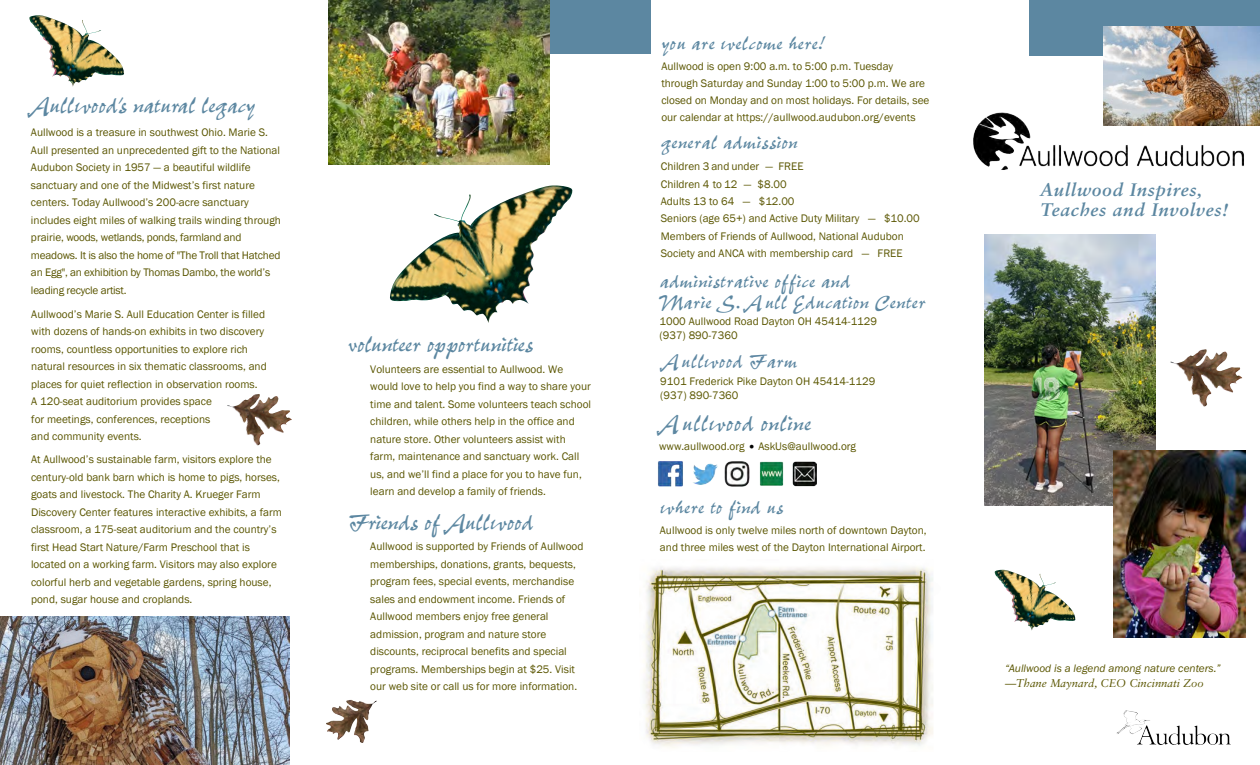
<style>
.page{position:relative;width:1260px;height:765px;background:#fff}
.page>*{position:absolute;margin:0;border:0;box-sizing:border-box;transform-origin:0 0}
.t1{font:26.25px "Pepita";letter-spacing:-.02em;color:#5c87a1}
.t2{font:26.25px "Pepita";color:#5c87a1}
.t3{font:22.5px "Pepita";color:#5c87a1}
.t4{font:22.5px "Pepita";color:#5e87a2}
.t5{font:italic 700 18.12px/19.2px "Sabon";letter-spacing:.04em;color:#5c87a1}
.t6{font:15px "Arial";color:#000}
.t7{font:11.25px/17.5px "Franklin Gothic";color:#5a5500}
.t8{font:11.25px/17.4px "Franklin Gothic";color:#5a5500}
.t9{font:11.25px/14px "Franklin Gothic";color:#5b5700}
.t10{font:11.25px/13.5px "Franklin Gothic";color:#5b5600}
.t11{font:italic 11.25px "Franklin Got ITC";color:#5a5500}
.t12{font:italic 11.25px "Sabon";color:#5a5500}
.s1{font-style:inherit}
.s2{color:#5e87a2}
</style>
<div class="page">
<img style="left:644px;top:567px;width:289px;height:181px">
<img style="left:326px;top:700px;width:51px;height:43px">
<div style="left:426px;top:0;width:224px;height:54px;background:#5c87a1"></div>
<img style="left:328px;top:0;width:221px;height:164px">
<img style="left:390px;top:185px;width:183px;height:138px">
<img style="left:994px;top:570px;width:82px;height:61px">
<img style="left:658px;top:461px;width:159px;height:26px">
<img style="left:1170px;top:349px;width:72px;height:58px">
<img style="left:227px;top:394px;width:65px;height:52px">
<img style="left:29px;top:15px;width:95px;height:72px">
<img style="left:973px;top:112px;width:276px;height:58px">
<img style="left:1116px;top:710px;width:115px;height:35px">
<img style="left:985px;top:234px;width:171px;height:271px">
<img style="left:1113px;top:451px;width:132px;height:187px">
<div style="left:1029px;top:0;width:230px;height:56px;background:#5c87a1"></div>
<img style="left:1103px;top:27px;width:157px;height:98px">
<img style="left:0;top:617px;width:290px;height:148px">
<p class="t1" style="left:30px;top:91px;width:227px">Aullwood’s natural legacy</p>
<p class="t7" style="left:31px;top:124px;width:251px">Aullwood is a treasure in southwest Ohio. Marie S.<br>Aull presented an unprecedented gift to the National Audubon Society in 1957 — a beautiful wildlife sanctuary and one of the Midwest’s first nature centers. Today Aullwood’s 200-acre sanctuary includes eight miles of walking trails winding through prairie, woods, wetlands, ponds, farmland and meadows. <span class="s1">It is also the home of "The Troll that Hatched an Egg", an exhibition by Thomas Dambo, the world’s leading recycle artist.</span></p>
<p class="t7" style="left:31px;top:305px;width:237px">Aullwood’s Marie S. Aull Education Center is filled with dozens of hands-on exhibits in two discovery rooms, countless opportunities to explore rich natural resources in six thematic classrooms, and places for quiet reflection in observation rooms.<br>A 120-seat auditorium provides space<br>for meetings, conferences, receptions<br>and community events.</p>
<p class="t7" style="left:31px;top:451px;width:252px">At Aullwood’s sustainable farm, visitors explore the century-old bank barn which is home to pigs, horses, goats and livestock. The Charity A. Krueger Farm Discovery Center features interactive exhibits, a farm classroom, a 175-seat auditorium and the country’s first Head Start Nature/Farm Preschool that is located on a working farm. Visitors may also explore colorful herb and vegetable gardens, spring house, pond, sugar house and croplands.</p>
<p class="t1" style="left:348px;top:331px;width:187px">volunteer opportunities</p>
<p class="t7" style="left:370px;top:361px;width:222px">Volunteers are essential to Aullwood. We would love to help you find a way to share your time and talent. Some volunteers teach school children, while others help in the office and nature store. Other volunteers assist with farm, maintenance and sanctuary work. Call us, and we’ll find a place for you to have fun, learn and develop a family of friends.</p>
<p class="t1" style="left:348px;top:508px;width:187px">Friends of Aullwood</p>
<p class="t7" style="left:370px;top:538px;width:215px">Aullwood is supported by Friends of Aullwood memberships, donations, grants, bequests, program fees, special events, merchandise sales and endowment income. Friends of Aullwood members enjoy free general admission, program and nature store discounts, reciprocal benefits and special programs. Memberships begin at $<span class="s1">25</span>. Visit our web site or call us for more information.</p>
<p class="t3" style="left:661px;top:31px;width:166px">you are welcome here!</p>
<p class="t7" style="left:661px;top:58px;width:270px;line-height:16.8px">Aullwood is open 9:00 a.m. to 5:00 p.m. Tuesday through Saturday and Sunday 1:00 to 5:00 p.m. We are closed on Monday and on most holidays. For details, see our calendar at https://aullwood.audubon.org/events</p>
<p class="t3" style="left:661px;top:131px;width:139px">general admission</p>
<p class="t8" style="left:661px;top:158px;width:260px"><span class="s1">Children</span> 3 <span class="s1">and under</span> — <span class="s1">FREE<br>Children</span> 4 <span class="s1">to 1</span>2 — <span class="s1">$</span>8<span class="s1">.00<br>Adults 1</span>3 to 64 — <span class="s1">$1</span>2<span class="s1">.00<br></span>Seniors (age 65+) and Active Duty Military — $10.00<br>Members of Friends of Aullwood, National Audubon Society and ANCA with membership card — FREE</p>
<h2 class="t3" style="left:660px;top:270px;width:192px">administrative office and</h2>
<h2 class="t3" style="left:659px;top:290px;width:269px">Marie S. Aull <span class="s2">Education</span> Center</h2>
<p class="t10" style="left:660px;top:315px;width:219px">1000 Aullwood Road Dayton OH 45414-1129 (937) 890-7360</p>
<h2 class="t4" style="left:662px;top:349px;width:137px">Aullwood Farm</h2>
<p class="t9" style="left:660px;top:375px;width:216px">9101 Fred<span class="s1">e</span>rick Pike Dayton OH 45414<span class="s1">-1129 </span>(937) 890-7360</p>
<p class="t2" style="left:660px;top:410px;width:153px">Aullwood online</p>
<p class="t7" style="left:659px;top:438px;width:199px">www.aullwood.org AskUs@aullwood.org</p>
<h3 class="t6" style="left:749px;top:437px;width:7px">•</h3>
<p class="t3" style="left:660px;top:495px;width:125px">where to find us</p>
<p class="t7" style="left:660px;top:522px;width:268px;line-height:16.9px">Aullwood is only twelve miles north of downtown Dayton, and three miles west of the Dayton International Airport.</p>
<p class="t5" style="left:1041px;top:180px;width:189px">Aullwood Inspires,<br>Teaches and Involves!</p>
<p class="t11" style="left:1005px;top:662px;width:217px">“Aullwood is a legend among nature centers.”</p>
<p class="t12" style="left:1005px;top:677px;width:200px">—Thane Maynard, CEO Cincinnati Zoo</p>
</div>
